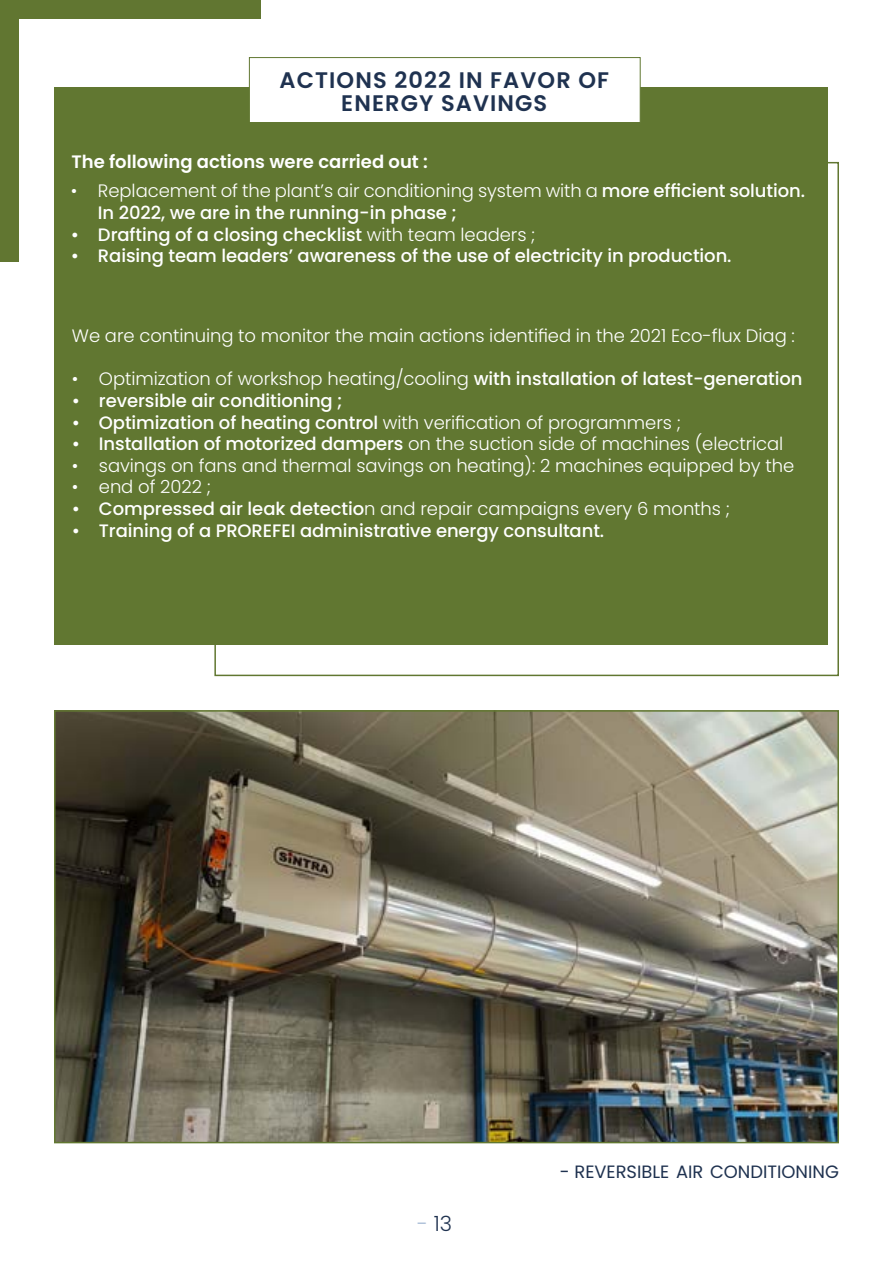
<style>
.page{position:relative;width:893px;height:1263px;background:#fff}
.page>*{position:absolute;margin:0;border:0;box-sizing:border-box;transform-origin:0 0}
.t1{font:600 22.5px/22.5px "Poppins";letter-spacing:.05em;color:#1f3250;text-align:center}
.t2{font:300 21px "Poppins";color:#1f3250}
.t3{font:300 18px "Poppins";letter-spacing:-.005em;color:#fff}
.t4{font:500 18px/21.6px "Poppins";letter-spacing:-.005em;color:#fff}
.t5{font:600 18px "Poppins";color:#fff}
.t6{font:17.85px "Poppins";color:#1f3250}
.s1{font-weight:300}
.s2{font-weight:500}
.s3{color:#a5bad5}
.s4{font-size:18px}
</style>
<div class="page">
<div style="left:54px;top:87px;width:773px;height:558px;background:#617731"></div>
<div style="left:249px;top:57px;width:392px;height:66px;background:#fff;border:1px solid #617731"></div>
<div style="left:0;top:0;width:261px;height:18px;background:#617631"></div>
<div style="left:0;top:1px;width:18px;height:261px;background:#617631"></div>
<img style="left:57px;top:713px;width:779px;height:427px">
<div style="left:54px;top:710px;width:785px;height:433px;border:2px solid #627831"></div>
<p class="t1" style="left:279px;top:69px;width:331px">ACTIONS 2022 IN FAVOR OF<br>ENERGY SAVINGS</p>
<p class="t5" style="left:71px;top:152px;width:358px">The following actions were carried out :</p>
<p class="t4" style="left:98px;top:180px;width:709px;text-indent:-27px"><span class="s1">• Replacement of the plant’s air conditioning system with a</span> more efficient solution.<br>In 2022, we are in the running-in phase ;</p>
<p class="t4" style="left:71px;top:224px;width:466px">• Drafting of a closing checklist <span class="s1">with team leaders ;</span></p>
<p class="t4" style="left:71px;top:245px;width:662px">• Raising team leaders’ awareness of the use of electricity in production.</p>
<p class="t3" style="left:72px;top:325px;width:724px">We are continuing to monitor the main actions identified in the 2021 Eco-flux Diag :</p>
<p class="t3" style="left:72px;top:369px;width:732px">• Optimization of workshop heating/cooling <span class="s2">with installation of latest-generation</span></p>
<p class="t4" style="left:72px;top:390px;width:272px">• reversible air conditioning ;</p>
<p class="t3" style="left:72px;top:412px;width:610px"><span class="s2">• Optimization of heating control</span> with verification of programmers ;</p>
<p class="t3" style="left:72px;top:433px;width:713px"><span class="s2">• Installation of motorized dampers</span> on the suction side of machines (electrical</p>
<p class="t3" style="left:72px;top:455px;width:724px">• savings on fans and thermal savings on heating): 2 machines equipped by the</p>
<p class="t3" style="left:72px;top:477px;width:140px">• end of 2022 ;</p>
<p class="t3" style="left:72px;top:498px;width:659px"><span class="s2">• Compressed air leak detectio</span>n and repair campaigns every 6 months ;</p>
<p class="t4" style="left:72px;top:519px;width:534px">• Training of a PROREFEI administrative energy consultant.</p>
<p class="t2" style="left:417px;top:1211px;width:37px"><span class="s3">-</span> 13</p>
<p class="t6" style="left:560px;top:1161px;width:25px"><span class="s4">-</span> REVERSIBLE</p>
<p class="t6" style="left:676px;top:1161px;width:10px">AIR</p>
<p class="t6" style="left:710px;top:1161px;width:12px">CONDITIONING</p>
</div>
